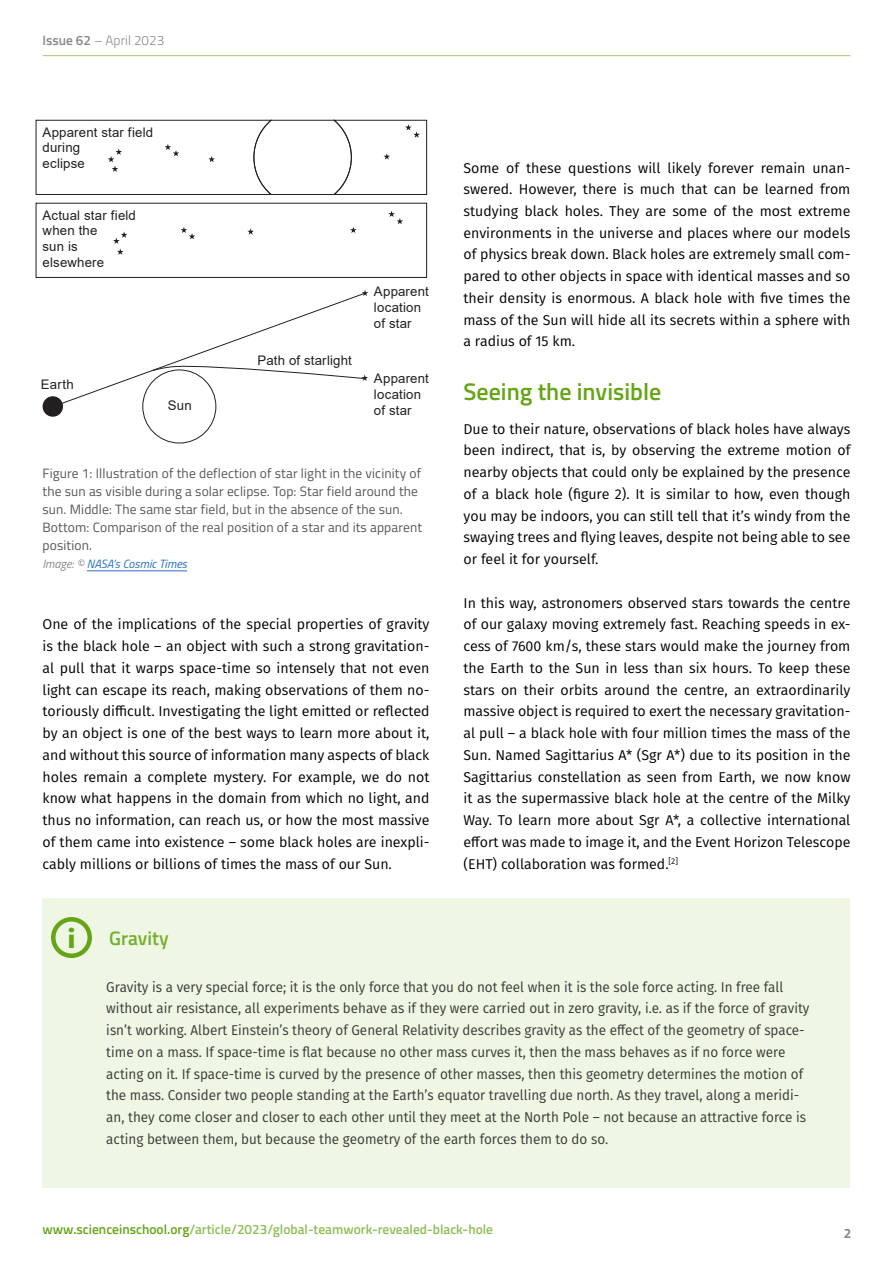
<style>
.page{position:relative;width:893px;height:1263px;background:#fff}
.page>*{position:absolute;margin:0;border:0;box-sizing:border-box;transform-origin:0 0}
.t1{font:800 25.05px "Fira Sans";color:#65a517;scale:1.06 1}
.t2{font:600 24px "Titillium Web";color:#65a517}
.t3{font:600 19.5px "Titillium Web";color:#74ae2e}
.t4{font:14.25px/21.8px "Fira Sans";color:#000;text-align:justify}
.t5{font:14.25px/21.8px "Fira Sans";color:#383937;scale:.95 1}
.t6{font:13.5px/18px "Titillium Web";letter-spacing:.01em;color:#555756}
.t7{font:600 13.5px "Titillium Web";color:#90be58}
.t8{font:300 13.5px "Titillium Web";color:#878988}
.t9{font:700 13.5px "Titillium Web";color:#878988}
.t10{font:13.2px/15.9px "Arial";letter-spacing:.01em;color:#231f20}
.t11{font:italic 12px "Titillium Web";color:#256fc1}
.s1{font-weight:600}
.s2{color:#878988}
.s3{color:#65a517}
</style>
<div class="page">
<hr style="left:43px;top:55px;width:807px;height:1px;background:#a3c974">
<div style="left:43px;top:898px;width:807px;height:83px;background:#eff7e4"></div>
<div style="left:43px;top:957px;width:807px;height:186px;background:#eff7e4"></div>
<div style="left:43px;top:1131px;width:807px;height:34px;background:#eff7e4"></div>
<div style="left:43px;top:1149px;width:807px;height:39px;background:#eff7e4"></div>
<div style="left:51px;top:917px;width:41px;height:41px;border:4px solid #65a517;border-radius:50%"></div>
<hr style="left:87px;top:571px;width:100px;height:1px;background:#256fc1">
<div style="left:36px;top:203px;width:391px;height:75px;border:1px solid #231f20"></div>
<svg style="left:113px;top:231px;width:14px;height:24px"></svg>
<svg style="left:181px;top:227px;width:14px;height:12px"></svg>
<svg style="left:247px;top:228px;width:7px;height:7px"></svg>
<svg style="left:350px;top:227px;width:7px;height:6px"></svg>
<svg style="left:388px;top:211px;width:15px;height:13px"></svg>
<div style="left:43px;top:396px;width:20px;height:21px;background:#231f20;border-radius:50%"></div>
<svg style="left:36px;top:120px;width:391px;height:75px"></svg>
<svg style="left:59px;top:290px;width:309px;height:115px"></svg>
<p class="t8" style="left:43px;top:31px;width:123px"><span class="s1">Issue 62</span> – April 2023</p>
<p class="t10" style="left:43px;top:124px;width:112px">Apparent star field during<br>eclipse</p>
<p class="t10" style="left:43px;top:207px;width:95px">Actual star field when the<br>sun is elsewhere</p>
<p class="t10" style="left:258px;top:353px;width:96px">Path of starlight</p>
<p class="t10" style="left:374px;top:283px;width:56px">Apparent location of star</p>
<p class="t10" style="left:41px;top:377px;width:34px">Earth</p>
<p class="t10" style="left:374px;top:370px;width:56px">Apparent location of star</p>
<p class="t10" style="left:168px;top:397px;width:25px">Sun</p>
<p class="t6" style="left:43px;top:463px;width:381px">Figure 1: Illustration of the deflection of star light in the vicinity of the sun as visible during a solar eclipse. Top: Star field around the sun. Middle: The same star field, but in the absence of the sun.<br>Bottom: Comparison of the real position of a star and its apparent position.</p>
<p class="t11" style="left:43px;top:555px;width:146px"><span class="s2">Image: ©</span> NASA’s Cosmic Times</p>
<p class="t4" style="left:43px;top:613px;width:388px">One of the implications of the special properties of gravity is the black hole – an object with such a strong gravitation&shy;al pull that it warps space-time so intensely that not even light can escape its reach, making observations of them no&shy;toriously difficult. Investigating the light emitted or reflected by an object is one of the best ways to learn more about it, and without this source of information many aspects of black holes remain a complete mystery. For example, we do not know what happens in the domain from which no light, and thus no information, can reach us, or how the most massive of them came into existence – some black holes are inexpli&shy;cably millions or billions of times the mass of our Sun.</p>
<p class="t4" style="left:463px;top:156px;width:388px">Some of these questions will likely forever remain unan&shy;swered. However, there is much that can be learned from studying black holes. They are some of the most extreme environments in the universe and places where our models of physics break down. Black holes are extremely small com&shy;pared to other objects in space with identical masses and so their density is enormous. A black hole with five times the mass of the Sun will hide all its secrets within a sphere with a radius of 15 km.</p>
<h2 class="t2" style="left:463px;top:373px;width:199px">Seeing the invisible</h2>
<p class="t4" style="left:463px;top:417px;width:388px">Due to their nature, observations of black holes have always been indirect, that is, by observing the extreme motion of nearby objects that could only be explained by the presence of a black hole (figure 2). It is similar to how, even though you may be indoors, you can still tell that it’s windy from the swaying trees and flying leaves, despite not being able to see or feel it for yourself.</p>
<p class="t4" style="left:463px;top:591px;width:388px">In this way, astronomers observed stars towards the centre of our galaxy moving extremely fast. Reaching speeds in ex&shy;cess of 7600 km/s, these stars would make the journey from the Earth to the Sun in less than six hours. To keep these stars on their orbits around the centre, an extraordinarily massive object is required to exert the necessary gravitation&shy;al pull – a black hole with four million times the mass of the Sun. Named Sagittarius A* (Sgr A*) due to its position in the Sagittarius constellation as seen from Earth, we now know it as the supermassive black hole at the centre of the Milky Way. To learn more about Sgr A*, a collective international effort was made to image it, and the Event Horizon Telescope (EHT) collaboration was formed.<sup>[2]</sup></p>
<h1 class="t1" style="left:68px;top:917px;width:9px">i</h1>
<h3 class="t3" style="left:109px;top:923px;width:61px">Gravity</h3>
<p class="t5" style="left:106px;top:975px;width:742px">Gravity is a very special force; it is the only force that you do not feel when it is the sole force acting. In free fall without air resistance, all experiments behave as if they were carried out in zero gravity, i.e. as if the force of gravity isn’t working. Albert Einstein’s theory of General Relativity describes gravity as the effect of the geometry of space&shy;time on a mass. If space-time is flat because no other mass curves it, then the mass behaves as if no force were acting on it. If space-time is curved by the presence of other masses, then this geometry determines the motion of the mass. Consider two people standing at the Earth’s equator travelling due north. As they travel, along a meridi&shy;an, they come closer and closer to each other until they meet at the North Pole – not because an attractive force is acting between them, but because the geometry of the earth forces them to do so.</p>
<p class="t7" style="left:43px;top:1219px;width:452px"><span class="s3">www.scienceinschool.org</span>/article/2023/global-teamwork-revealed-black-hole</p>
<p class="t9" style="left:844px;top:1223px;width:9px">2</p>
</div>
